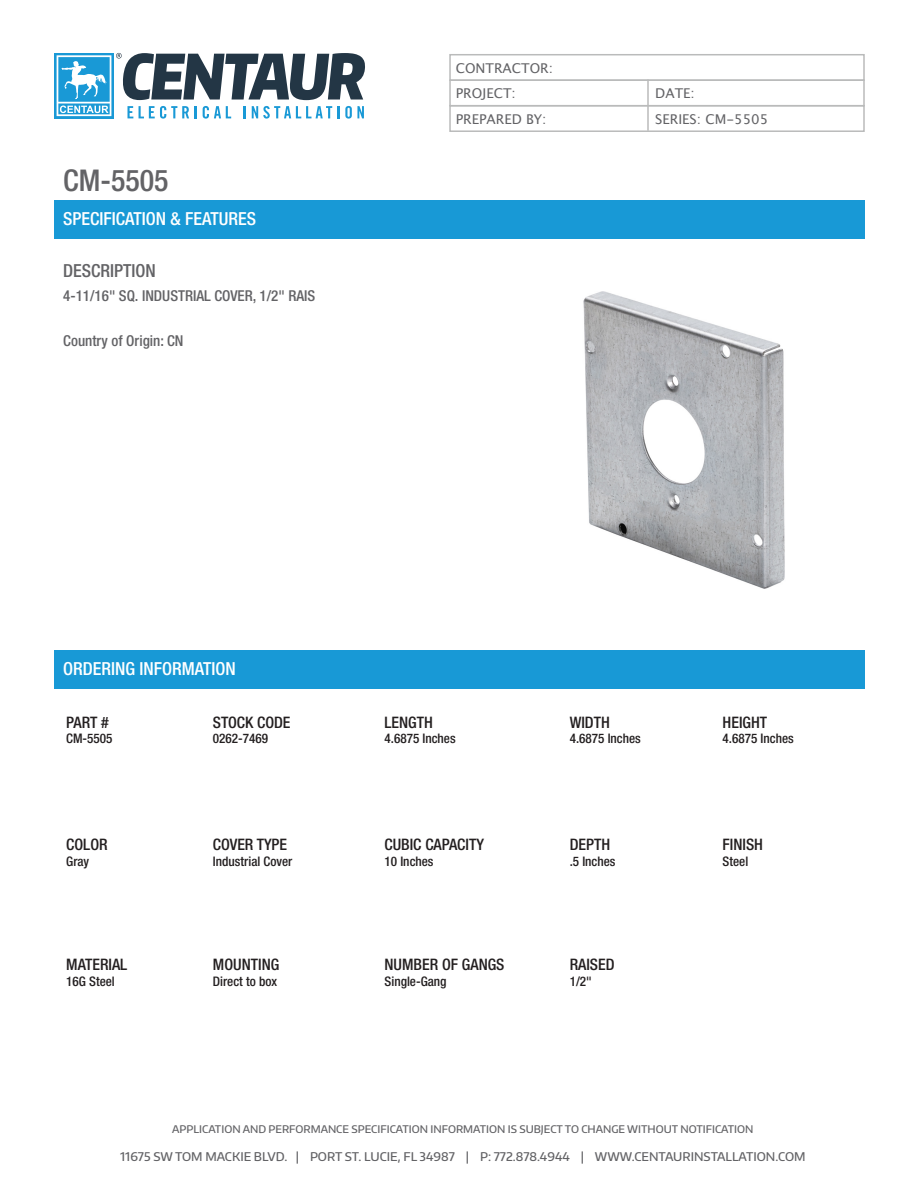
<style>
.page{position:relative;width:918px;height:1188px;background:#fff}
.page>*{position:absolute;margin:0;border:0;box-sizing:border-box;transform-origin:0 0}
.t1{font:500 condensed 30px "Helvetica Neue";color:#636366}
.t2{font:500 condensed 18px "Helvetica Neue";color:#fff}
.t3{font:500 condensed 18px "Helvetica Neue";color:#636366}
.t4{font:500 condensed 15.9px "Helvetica Neue";color:#231f20}
.t5{font:500 condensed 15px "Helvetica Neue";color:#636366}
.t6{font:13.5px "Lucida Grande";color:#636366}
.t7{font:500 condensed 13.2px "Helvetica Neue";color:#231f20}
.t8{font:500 12px "Encode Sans Normal";color:#636366}
.t9{font:500 10.5px "Encode Sans Normal";color:#636366}
</style>
<div class="page">
<svg style="left:54px;top:53px;width:3px;height:65px"></svg>
<svg style="left:57px;top:53px;width:308px;height:65px"></svg>
<div style="left:449px;top:54px;width:416px;height:27px;border:2px solid #babbbb"></div>
<div style="left:449px;top:79px;width:416px;height:27px;border:2px solid #babbbb"></div>
<hr style="left:647px;top:80px;width:2px;height:25px;background:#babbbb">
<div style="left:449px;top:105px;width:416px;height:27px;border:2px solid #babbbb"></div>
<hr style="left:647px;top:106px;width:2px;height:24px;background:#babbbb">
<div style="left:54px;top:200px;width:811px;height:39px;background:#1899d6"></div>
<div style="left:54px;top:650px;width:811px;height:39px;background:#1899d6"></div>
<img style="left:583px;top:292px;width:202px;height:297px">
<p class="t1" style="left:63px;top:163px;width:107px">CM-5505</p>
<p class="t2" style="left:63px;top:208px;width:195px">SPECIFICATION &amp; FEATURES</p>
<p class="t3" style="left:63px;top:260px;width:94px">DESCRIPTION</p>
<p class="t5" style="left:63px;top:286px;width:254px">4-11/16" SQ. INDUSTRIAL COVER, 1/2" RAIS</p>
<p class="t5" style="left:63px;top:331px;width:122px">Country of Origin: CN</p>
<p class="t6" style="left:456px;top:60px;width:99px">CONTRACTOR:</p>
<p class="t6" style="left:456px;top:86px;width:62px">PROJECT:</p>
<p class="t6" style="left:655px;top:86px;width:41px">DATE:</p>
<p class="t6" style="left:456px;top:111px;width:92px">PREPARED BY:</p>
<p class="t6" style="left:655px;top:111px;width:115px">SERIES: CM-5505</p>
<p class="t2" style="left:63px;top:658px;width:174px">ORDERING INFORMATION</p>
<p class="t4" style="left:66px;top:712px;width:44px">PART #</p>
<p class="t7" style="left:66px;top:731px;width:48px">CM-5505</p>
<p class="t4" style="left:213px;top:712px;width:79px">STOCK CODE</p>
<p class="t7" style="left:213px;top:731px;width:57px">0262-7469</p>
<p class="t4" style="left:385px;top:712px;width:50px">LENGTH</p>
<p class="t7" style="left:385px;top:731px;width:73px">4.6875 Inches</p>
<p class="t4" style="left:570px;top:712px;width:42px">WIDTH</p>
<p class="t7" style="left:570px;top:731px;width:73px">4.6875 Inches</p>
<p class="t4" style="left:723px;top:712px;width:46px">HEIGHT</p>
<p class="t7" style="left:723px;top:731px;width:73px">4.6875 Inches</p>
<p class="t4" style="left:66px;top:835px;width:43px">COLOR</p>
<p class="t7" style="left:66px;top:854px;width:24px">Gray</p>
<p class="t4" style="left:213px;top:835px;width:76px">COVER TYPE</p>
<p class="t7" style="left:213px;top:854px;width:81px">Industrial Cover</p>
<p class="t4" style="left:385px;top:835px;width:101px">CUBIC CAPACITY</p>
<p class="t7" style="left:385px;top:854px;width:50px">10 Inches</p>
<p class="t4" style="left:570px;top:835px;width:42px">DEPTH</p>
<p class="t7" style="left:570px;top:854px;width:47px">.5 Inches</p>
<p class="t4" style="left:723px;top:835px;width:42px">FINISH</p>
<p class="t7" style="left:723px;top:854px;width:27px">Steel</p>
<p class="t4" style="left:66px;top:955px;width:63px">MATERIAL</p>
<p class="t7" style="left:66px;top:974px;width:50px">16G Steel</p>
<p class="t4" style="left:213px;top:955px;width:68px">MOUNTING</p>
<p class="t7" style="left:213px;top:974px;width:66px">Direct to box</p>
<p class="t4" style="left:385px;top:955px;width:121px">NUMBER OF GANGS</p>
<p class="t7" style="left:385px;top:974px;width:64px">Single-Gang</p>
<p class="t4" style="left:570px;top:955px;width:46px">RAISED</p>
<p class="t7" style="left:570px;top:974px;width:24px">1/2"</p>
<p class="t9" style="left:172px;top:1122px;width:583px">APPLICATION AND PERFORMANCE SPECIFICATION INFORMATION IS SUBJECT TO CHANGE WITHOUT NOTIFICATION</p>
<p class="t8" style="left:120px;top:1149px;width:687px">11675 SW TOM MACKIE BLVD. | PORT ST. LUCIE, FL 34987 | P: 772.878.4944 | WWW.CENTAURINSTALLATION.COM</p>
</div>
